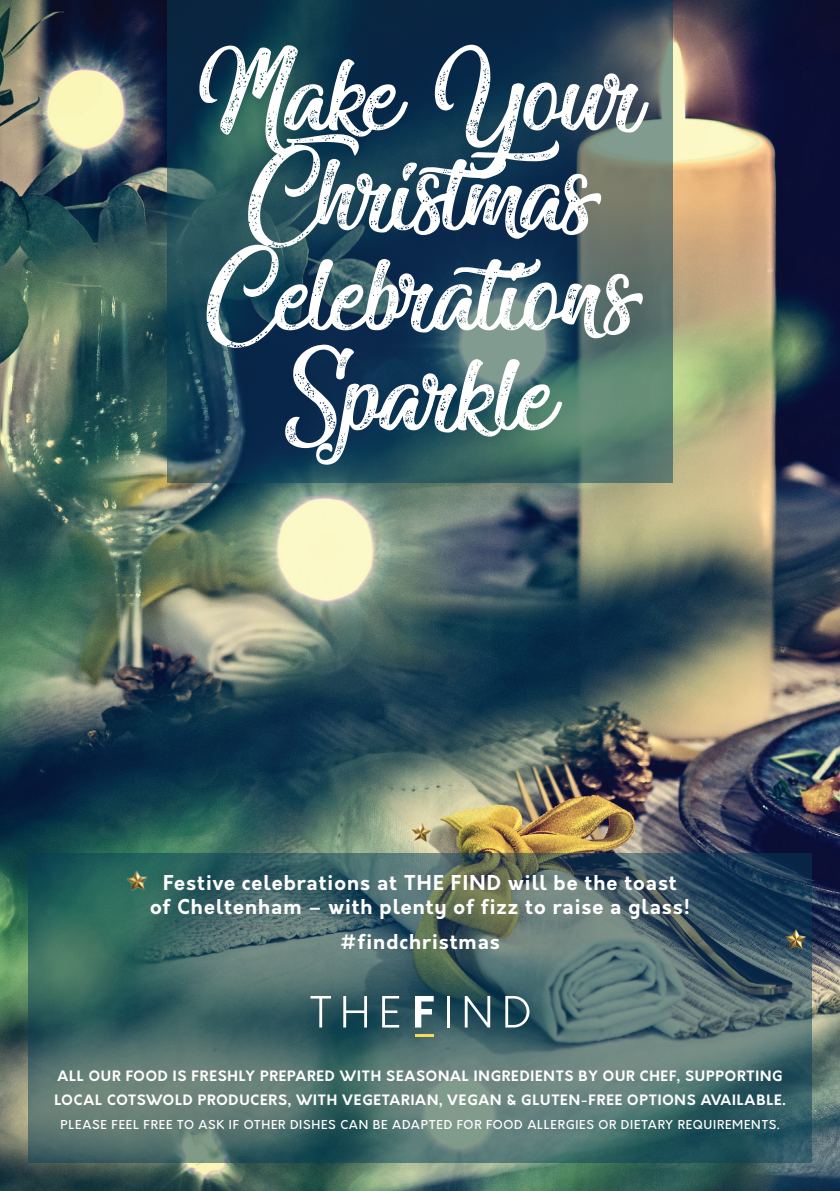
<style>
.page{position:relative;width:840px;height:1191px;background:#fff}
.page>*{position:absolute;margin:0;border:0;box-sizing:border-box;transform-origin:0 0}
.t1{font:140px/100px "Miraculous&Christmas";color:#fff;text-align:center}
.t2{font:700 20px/24px "Orkney";letter-spacing:.05em;color:#fff;text-align:center}
.t3{font:700 14px/24px "Orkney";letter-spacing:.06em;color:#fff}
.t4{font:500 12px "Orkney";letter-spacing:.06em;color:#fff}
</style>
<div class="page">
<img style="left:0;top:0;width:839px;height:1191px">
<svg style="left:28px;top:853px;width:783px;height:309px;background:#496b6b"></svg>
<svg style="left:167px;top:0;width:505px;height:482px;background:#254959"></svg>
<img style="left:783px;top:928px;width:24px;height:22px">
<img style="left:408px;top:820px;width:26px;height:25px">
<svg style="left:310px;top:996px;width:21px;height:31px"></svg>
<svg style="left:343px;top:996px;width:24px;height:31px"></svg>
<svg style="left:382px;top:996px;width:17px;height:31px"></svg>
<svg style="left:415px;top:996px;width:18px;height:31px"></svg>
<hr style="left:446px;top:996px;width:3px;height:31px;background:#fff">
<hr style="left:415px;top:1034px;width:18px;height:3px;background:#fad958">
<svg style="left:464px;top:996px;width:26px;height:31px"></svg>
<svg style="left:505px;top:996px;width:24px;height:31px"></svg>
<img style="left:123px;top:869px;width:26px;height:24px">
<hr style="left:839px;top:0;width:1px;height:1191px;background:#36393e">
<h1 class="t1" style="left:198px;top:50px;width:445px">Make Your<br>Christmas<br>Celebrations<br>Sparkle</h1>
<h2 class="t2" style="left:150px;top:871px;width:541px">Festive celebrations at THE FIND will be the toast<br>of Cheltenham – with plenty of fizz to raise a glass!</h2>
<h2 class="t2" style="left:340px;top:930px;width:161px">#findchristmas</h2>
<p class="t3" style="left:54px;top:1064px;width:732px">ALL OUR FOOD IS FRESHLY PREPARED WITH SEASONAL INGREDIENTS BY OUR CHEF, SUPPORTING<br>LOCAL COTSWOLD PRODUCERS, WITH VEGETARIAN, VEGAN &amp; GLUTEN-FREE OPTIONS AVAILABLE.</p>
<p class="t4" style="left:60px;top:1117px;width:720px">PLEASE FEEL FREE TO ASK IF OTHER DISHES CAN BE ADAPTED FOR FOOD ALLERGIES OR DIETARY REQUIREMENTS.</p>
</div>
